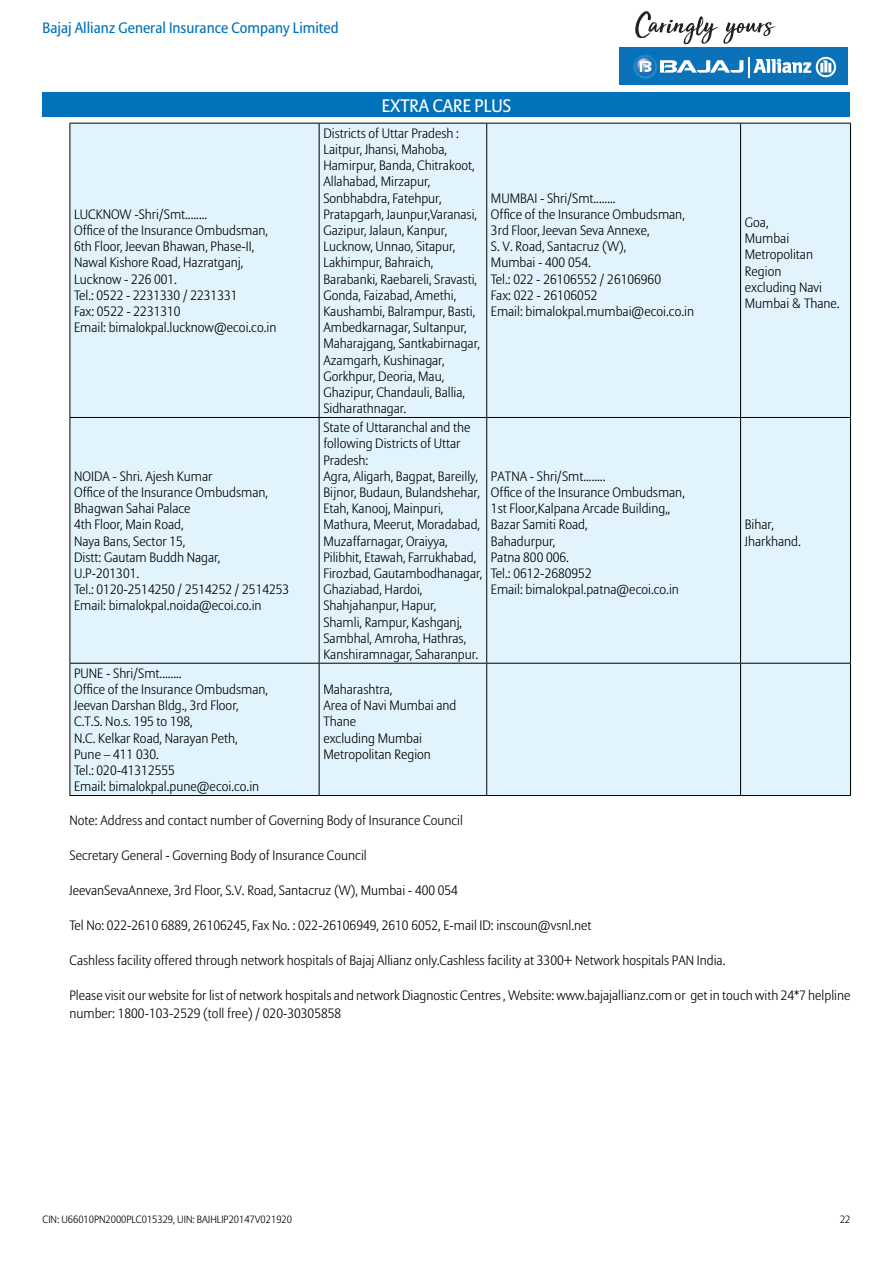
<style>
.page{position:relative;width:893px;height:1263px;background:#fff}
.page>*{position:absolute;margin:0;border:0;box-sizing:border-box;transform-origin:0 0}
.t1{font:18px "Allianz Sans";color:#fff}
.t2{font:15px "Allianz Sans";color:#0072bc}
.t3{font:300 13.5px/16.2px "Allianz Sans";color:#000}
.t4{font:300 10.5px "Allianz Sans";color:#000}
</style>
<div class="page">
<div style="left:43px;top:93px;width:807px;height:24px;background:#0072bc"></div>
<div style="left:619px;top:48px;width:229px;height:37px;background:#0b72ba"></div>
<img style="left:631px;top:53px;width:28px;height:27px">
<svg style="left:635px;top:56px;width:108px;height:21px"></svg>
<svg style="left:749px;top:57px;width:87px;height:20px"></svg>
<svg style="left:635px;top:11px;width:141px;height:33px"></svg>
<div style="left:71px;top:124px;width:779px;height:671px;background:#e1f4fd"></div>
<hr style="left:70px;top:123px;width:249px;height:1px;background:#000">
<hr style="left:70px;top:124px;width:1px;height:293px;background:#000">
<hr style="left:319px;top:123px;width:168px;height:1px;background:#000">
<hr style="left:319px;top:124px;width:1px;height:293px;background:#000">
<hr style="left:487px;top:123px;width:254px;height:1px;background:#000">
<hr style="left:486px;top:124px;width:1px;height:293px;background:#000">
<hr style="left:741px;top:123px;width:110px;height:1px;background:#000">
<hr style="left:740px;top:124px;width:1px;height:293px;background:#000">
<hr style="left:850px;top:124px;width:1px;height:293px;background:#000">
<hr style="left:70px;top:417px;width:249px;height:1px;background:#000">
<hr style="left:70px;top:418px;width:1px;height:245px;background:#000">
<hr style="left:319px;top:417px;width:168px;height:1px;background:#000">
<hr style="left:319px;top:418px;width:1px;height:245px;background:#000">
<hr style="left:487px;top:417px;width:254px;height:1px;background:#000">
<hr style="left:486px;top:418px;width:1px;height:245px;background:#000">
<hr style="left:741px;top:417px;width:110px;height:1px;background:#000">
<hr style="left:740px;top:418px;width:1px;height:245px;background:#000">
<hr style="left:850px;top:418px;width:1px;height:245px;background:#000">
<hr style="left:70px;top:663px;width:249px;height:1px;background:#000">
<hr style="left:70px;top:664px;width:1px;height:131px;background:#000">
<hr style="left:70px;top:795px;width:249px;height:1px;background:#000">
<hr style="left:319px;top:663px;width:168px;height:1px;background:#000">
<hr style="left:319px;top:664px;width:1px;height:131px;background:#000">
<hr style="left:319px;top:795px;width:168px;height:1px;background:#000">
<hr style="left:487px;top:663px;width:254px;height:1px;background:#000">
<hr style="left:486px;top:664px;width:1px;height:131px;background:#000">
<hr style="left:487px;top:795px;width:254px;height:1px;background:#000">
<hr style="left:741px;top:663px;width:110px;height:1px;background:#000">
<hr style="left:740px;top:664px;width:1px;height:131px;background:#000">
<hr style="left:850px;top:664px;width:1px;height:131px;background:#000">
<hr style="left:741px;top:795px;width:110px;height:1px;background:#000">
<p class="t2" style="left:43px;top:18px;width:298px">Bajaj Allianz General Insurance Company Limited</p>
<h1 class="t1" style="left:382px;top:95px;width:131px">Extra Care Plus</h1>
<p class="t3" style="left:74px;top:206px;width:204px">LUCKNOW -Shri/Smt........<br>Office of the Insurance Ombudsman,<br>6th Floor, Jeevan Bhawan, Phase-II,<br>Nawal Kishore Road, Hazratganj,<br>Lucknow - 226 001.<br>Tel.: 0522 - 2231330 / 2231331<br>Fax: 0522 - 2231310<br>Email: bimalokpal.lucknow@ecoi.co.in</p>
<p class="t3" style="left:74px;top:468px;width:217px">NOIDA - Shri. Ajesh Kumar<br>Office of the Insurance Ombudsman,<br>Bhagwan Sahai Palace<br>4th Floor, Main Road,<br>Naya Bans, Sector 15,<br>Distt: Gautam Buddh Nagar,<br>U.P-201301.<br>Tel.: 0120-2514250 / 2514252 / 2514253<br>Email: bimalokpal.noida@ecoi.co.in</p>
<p class="t3" style="left:74px;top:665px;width:195px">PUNE - Shri/Smt........<br>Office of the Insurance Ombudsman,<br>Jeevan Darshan Bldg., 3rd Floor,<br>C.T.S. No.s. 195 to 198,<br>N.C. Kelkar Road, Narayan Peth,<br>Pune – 411 030.<br>Tel.: 020-41312555<br>Email: bimalokpal.pune@ecoi.co.in</p>
<p class="t3" style="left:323px;top:125px;width:158px">Districts of Uttar Pradesh :<br>Laitpur, Jhansi, Mahoba,<br>Hamirpur, Banda, Chitrakoot,<br>Allahabad, Mirzapur,<br>Sonbhabdra, Fatehpur,<br>Pratapgarh, Jaunpur,Varanasi,<br>Gazipur, Jalaun, Kanpur,<br>Lucknow, Unnao, Sitapur,<br>Lakhimpur, Bahraich,<br>Barabanki, Raebareli, Sravasti,<br>Gonda, Faizabad, Amethi,<br>Kaushambi, Balrampur, Basti,<br>Ambedkarnagar, Sultanpur,<br>Maharajgang, Santkabirnagar,<br>Azamgarh, Kushinagar,<br>Gorkhpur, Deoria, Mau,<br>Ghazipur, Chandauli, Ballia,<br>Sidharathnagar.</p>
<p class="t3" style="left:323px;top:419px;width:161px">State of Uttaranchal and the following Districts of Uttar<br>Pradesh:<br>Agra, Aligarh, Bagpat, Bareilly,<br>Bijnor, Budaun, Bulandshehar,<br>Etah, Kanooj, Mainpuri,<br>Mathura, Meerut, Moradabad,<br>Muzaffarnagar, Oraiyya,<br>Pilibhit, Etawah, Farrukhabad,<br>Firozbad, Gautambodhanagar,<br>Ghaziabad, Hardoi,<br>Shahjahanpur, Hapur,<br>Shamli, Rampur, Kashganj,<br>Sambhal, Amroha, Hathras,<br>Kanshiramnagar, Saharanpur.</p>
<p class="t3" style="left:323px;top:681px;width:135px">Maharashtra,<br>Area of Navi Mumbai and<br>Thane<br>excluding Mumbai<br>Metropolitan Region</p>
<p class="t3" style="left:491px;top:190px;width:205px">MUMBAI - Shri/Smt........<br>Office of the Insurance Ombudsman,<br>3rd Floor, Jeevan Seva Annexe,<br>S. V. Road, Santacruz (W),<br>Mumbai - 400 054.<br>Tel.: 022 - 26106552 / 26106960<br>Fax: 022 - 26106052<br>Email: bimalokpal.mumbai@ecoi.co.in</p>
<p class="t3" style="left:491px;top:468px;width:195px">PATNA - Shri/Smt........<br>Office of the Insurance Ombudsman,<br>1st Floor,Kalpana Arcade Building,,<br>Bazar Samiti Road,<br>Bahadurpur,<br>Patna 800 006.<br>Tel.: 0612-2680952<br>Email: bimalokpal.patna@ecoi.co.in</p>
<p class="t3" style="left:745px;top:214px;width:96px">Goa,<br>Mumbai<br>Metropolitan<br>Region<br>excluding Navi<br>Mumbai &amp; Thane.</p>
<p class="t3" style="left:745px;top:516px;width:57px">Bihar,<br>Jharkhand.</p>
<p class="t3" style="left:70px;top:812px;width:395px">Note: Address and contact number of Governing Body of Insurance Council</p>
<p class="t3" style="left:70px;top:847px;width:299px">Secretary General - Governing Body of Insurance Council</p>
<p class="t3" style="left:70px;top:882px;width:390px">JeevanSevaAnnexe, 3rd Floor, S.V. Road, Santacruz (W), Mumbai - 400 054</p>
<p class="t3" style="left:70px;top:917px;width:524px">Tel No: 022-2610 6889, 26106245, Fax No. : 022-26106949, 2610 6052, E-mail ID: inscoun@vsnl.net</p>
<p class="t3" style="left:70px;top:952px;width:657px">Cashless facility offered through network hospitals of Bajaj Allianz only.Cashless facility at 3300+ Network hospitals PAN India.</p>
<p class="t3" style="left:70px;top:986px;width:782px;line-height:18px">Please visit our website for list of network hospitals and network Diagnostic Centres , Website: www.bajajallianz.com or get in touch with 24*7 helpline number: 1800-103-2529 (toll free) / 020-30305858</p>
<p class="t4" style="left:43px;top:1213px;width:251px">CIN: U66010PN2000PLC015329, UIN: BAJHLIP20147V021920</p>
<p class="t4" style="left:840px;top:1213px;width:12px">22</p>
</div>
